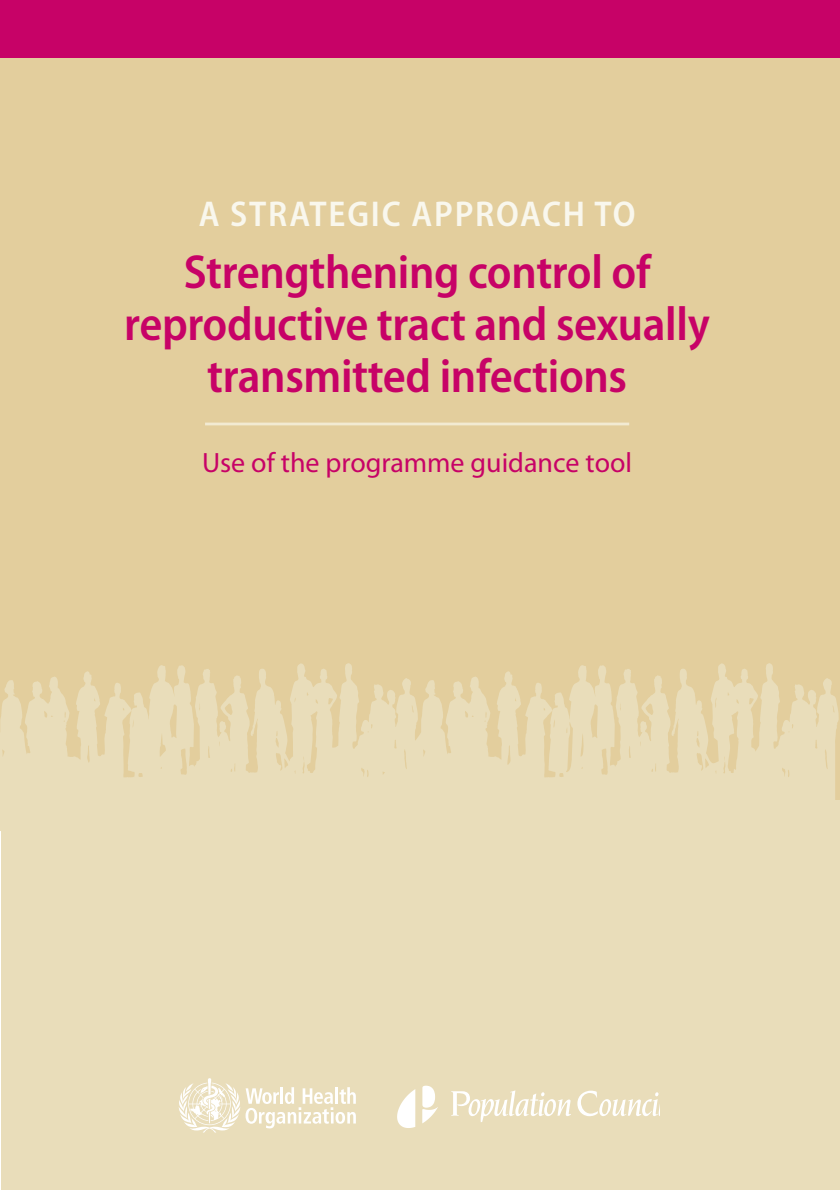
<style>
.page{position:relative;width:840px;height:1191px;background:#fff}
.page>*{position:absolute;margin:0;border:0;box-sizing:border-box;transform-origin:0 0}
.t1{font:600 semi-condensed 48px/52px "Myriad Pro";letter-spacing:-.01em;color:#c70267;text-align:center}
.t2{font:600 semi-condensed 36px "Myriad Pro";letter-spacing:.05em;color:#f9f7ed}
.t3{font:28px "Myriad Pro";color:#c70267}
</style>
<div class="page">
<div style="left:1px;top:800px;width:838px;height:390px;background:#e9ddba"></div>
<div style="left:0;top:0;width:839px;height:800px;background:#e3ce9d"></div>
<svg style="left:0;top:663px;width:839px;height:168px;fill:#e9ddba"></svg>
<svg style="left:178px;top:1078px;width:177px;height:54px"></svg>
<div style="left:0;top:0;width:839px;height:57px;background:#c70267"></div>
<svg style="left:397px;top:1089px;width:18px;height:39px"></svg>
<svg style="left:451px;top:1090px;width:119px;height:32px"></svg>
<svg style="left:577px;top:1090px;width:82px;height:26px"></svg>
<svg style="left:422px;top:1085px;width:16px;height:38px"></svg>
<hr style="left:205px;top:422px;width:424px;height:3px;background:#f2ead2">
<p class="t2" style="left:199px;top:194px;width:438px">A STRATEGIC APPROACH TO</p>
<p class="t1" style="left:124px;top:246px;width:587px">Strengthening control of reproductive tract and sexually transmitted infections</p>
<p class="t3" style="left:202px;top:446px;width:431px">Use of the programme guidance tool</p>
</div>
